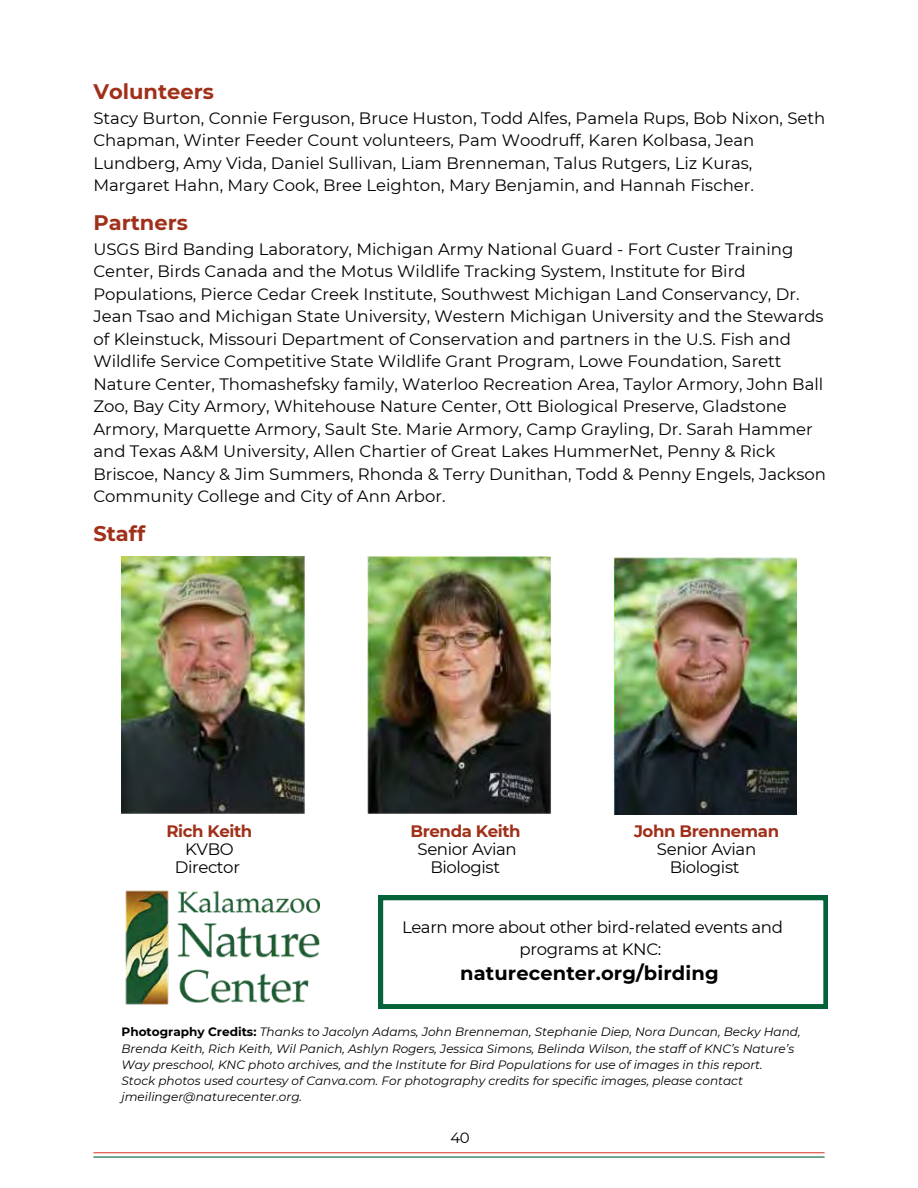
<style>
.page{position:relative;width:918px;height:1188px;background:#fff}
.page>*{position:absolute;margin:0;border:0;box-sizing:border-box;transform-origin:0 0}
.t1{font:700 21px "Montserrat";color:#a0301a}
.t2{font:700 19.5px "Montserrat";letter-spacing:.005em;color:#000}
.t3{font:16.5px/22.5px "Montserrat";color:#000}
.t4{font:16.5px/18px "Montserrat";letter-spacing:-.025em;color:#000;text-align:center}
.t5{font:15px "Montserrat";color:#000}
.t6{font:italic 12px/16px "Montserrat";color:#000}
.s1{font-weight:700;color:#a0301a}
.s2{font-weight:700;font-style:normal}
</style>
<div class="page">
<img style="left:122px;top:557px;width:675px;height:257px">
<img style="left:125px;top:890px;width:194px;height:115px">
<hr style="left:93px;top:1152px;width:732px;height:1px;background:#db4738">
<hr style="left:93px;top:1156px;width:732px;height:2px;background:#046339">
<svg style="left:379px;top:896px;width:449px;height:112px"></svg>
<p class="t1" style="left:93px;top:79px;width:122px">Volunteers</p>
<p class="t3" style="left:93px;top:106px;width:734px">Stacy Burton, Connie Ferguson, Bruce Huston, Todd Alfes, Pamela Rups, Bob Nixon, Seth Chapman, Winter Feeder Count volunteers, Pam Woodruff, Karen Kolbasa, Jean Lundberg, Amy Vida, Daniel Sullivan, Liam Brenneman, Talus Rutgers, Liz Kuras, Margaret Hahn, Mary Cook, Bree Leighton, Mary Benjamin, and Hannah Fischer.</p>
<p class="t1" style="left:93px;top:210px;width:96px">Partners</p>
<p class="t3" style="left:93px;top:238px;width:734px">USGS Bird Banding Laboratory, Michigan Army National Guard - Fort Custer Training Center, Birds Canada and the Motus Wildlife Tracking System, Institute for Bird Populations, Pierce Cedar Creek Institute, Southwest Michigan Land Conservancy, Dr.<br>Jean Tsao and Michigan State University, Western Michigan University and the Stewards of Kleinstuck, Missouri Department of Conservation and partners in the U.S. Fish and Wildlife Service Competitive State Wildlife Grant Program, Lowe Foundation, Sarett Nature Center, Thomashefsky family, Waterloo Recreation Area, Taylor Armory, John Ball Zoo, Bay City Armory, Whitehouse Nature Center, Ott Biological Preserve, Gladstone Armory, Marquette Armory, Sault Ste. Marie Armory, Camp Grayling, Dr. Sarah Hammer and Texas A&amp;M University, Allen Chartier of Great Lakes HummerNet, Penny &amp; Rick Briscoe, Nancy &amp; Jim Summers, Rhonda &amp; Terry Dunithan, Todd &amp; Penny Engels, Jackson Community College and City of Ann Arbor.</p>
<p class="t1" style="left:93px;top:521px;width:53px">Staff</p>
<p class="t4" style="left:166px;top:823px;width:87px"><span class="s1">Rich Keith<br></span>KVBO<br>Director</p>
<h2 class="t4" style="left:411px;top:823px;width:112px"><span class="s1">Brenda Keith<br></span>Senior Avian<br>Biologist</h2>
<h2 class="t4" style="left:634px;top:823px;width:147px"><span class="s1">John Brenneman<br></span>Senior Avian<br>Biologist</h2>
<h2 class="t4" style="left:402px;top:916px;width:382px;line-height:22.5px">Learn more about other bird-related events and programs at KNC:</h2>
<h2 class="t2" style="left:460px;top:961px;width:260px">naturecenter.org/birding</h2>
<p class="t6" style="left:122px;top:1024px;width:681px"><span class="s2">Photography Credits:</span> Thanks to Jacolyn Adams, John Brenneman, Stephanie Diep, Nora Duncan, Becky Hand,<br>Brenda Keith, Rich Keith, Wil Panich, Ashlyn Rogers, Jessica Simons, Belinda Wilson, the staff of KNC’s Nature’s<br>Way preschool, KNC photo archives, and the Institute for Bird Populations for use of images in this report.</p>
<h2 class="t6" style="left:122px;top:1072px;width:623px">Stock photos used courtesy of Canva.com. For photography credits for specific images, please contact jmeilinger@naturecenter.org.</h2>
<h1 class="t5" style="left:450px;top:1129px;width:21px">40</h1>
</div>
